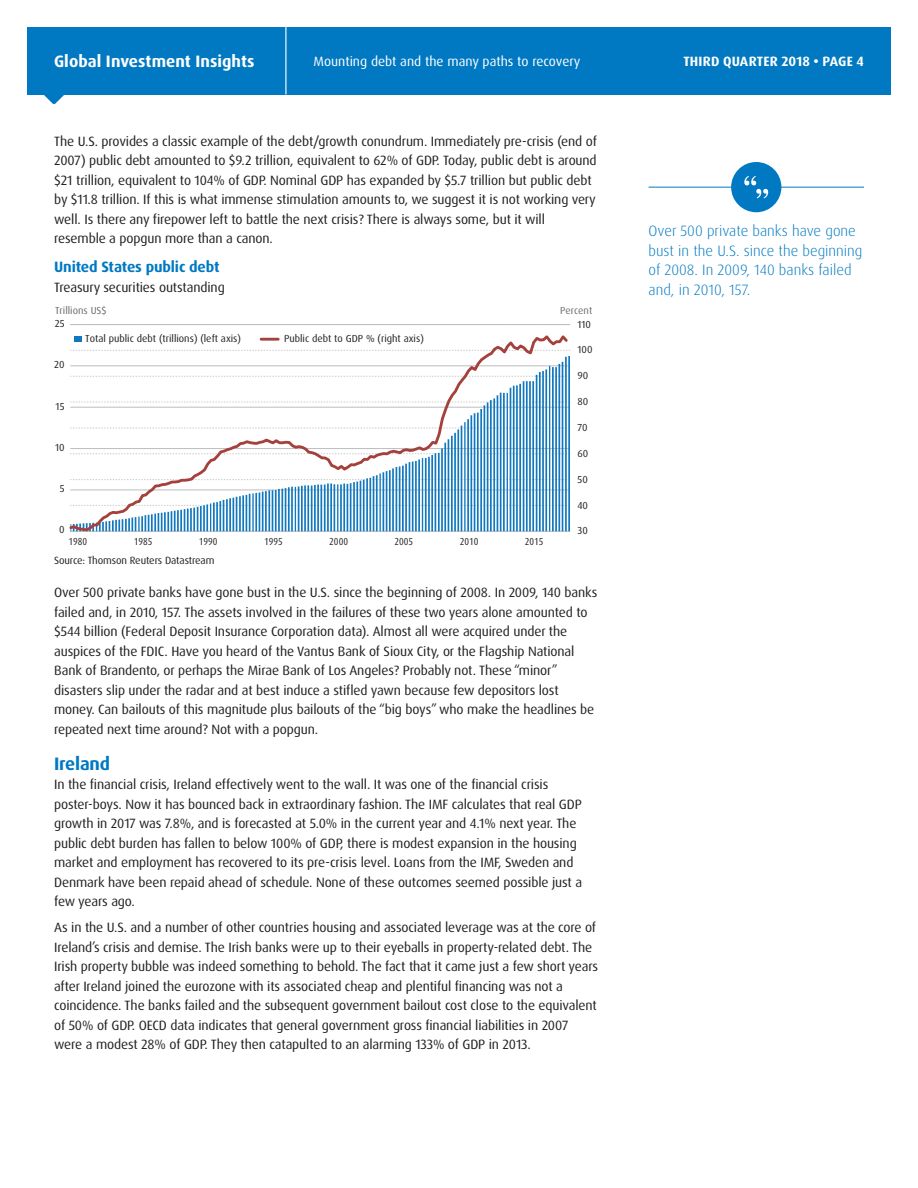
<style>
.page{position:relative;width:918px;height:1188px;background:#fff}
.page>*{position:absolute;margin:0;border:0;box-sizing:border-box;transform-origin:0 0}
.t1{font:700 18px "Dax OT";letter-spacing:-.01em;color:#0079c2}
.t2{font:700 16.5px "Dax OT";letter-spacing:.005em;color:#fff}
.t3{font:300 15px/19.5px "Dax OT";color:#0079c2}
.t4{font:700 15px "Dax OT";letter-spacing:-.01em;color:#0079c2}
.t5{font:13.5px/19.5px "Dax OT";letter-spacing:-.01em;color:#231f20}
.t6{font:13.5px "Dax OT";color:#fff}
.t7{font:700 13.5px "Dax OT";letter-spacing:.01em;color:#fff}
.t8{font:10.5px "Dax OT";letter-spacing:-.01em;color:#231f20}
.t9{font:10.2px "Dax OT";color:#231f20}
.t10{font:condensed 10.2px "Dax OT";color:#231f20}
.t11{font:10.2px "Dax OT";color:#6c6d70}
</style>
<div class="page">
<div style="left:243px;top:27px;width:648px;height:67px;background:#0079c2"></div>
<div style="left:27px;top:27px;width:216px;height:67px;background:#0079c2"></div>
<svg style="left:43px;top:94px;width:22px;height:10px"></svg>
<hr style="left:285px;top:27px;width:1px;height:67px;background:#fff">
<hr style="left:649px;top:187px;width:215px;height:1px;background:#0079c2">
<div style="left:731px;top:162px;width:50px;height:50px;background:#0079c2;border-radius:50%"></div>
<svg style="left:744px;top:176px;width:24px;height:22px"></svg>
<svg style="left:70px;top:324px;width:500px;height:1px"></svg>
<svg style="left:69px;top:335px;width:501px;height:197px"></svg>
<p class="t2" style="left:54px;top:51px;width:202px">Global Investment Insights</p>
<p class="t6" style="left:314px;top:53px;width:268px">Mounting debt and the many paths to recovery</p>
<p class="t7" style="left:683px;top:53px;width:182px">THIRD QUARTER 2018 • PAGE 4</p>
<p class="t5" style="left:54px;top:131px;width:544px">The U.S. provides a classic example of the debt/growth conundrum. Immediately pre-crisis (end of 2007) public debt amounted to $9.2 trillion, equivalent to 62% of GDP. Today, public debt is around $21 trillion, equivalent to 104% of GDP. Nominal GDP has expanded by $5.7 trillion but public debt by $11.8 trillion. If this is what immense stimulation amounts to, we suggest it is not working very well. Is there any firepower left to battle the next crisis? There is always some, but it will resemble a popgun more than a canon.</p>
<p class="t4" style="left:54px;top:258px;width:167px">United States public debt</p>
<p class="t5" style="left:54px;top:278px;width:172px">Treasury securities outstanding</p>
<p class="t11" style="left:55px;top:304px;width:53px">Trillions US$</p>
<p class="t11" style="left:560px;top:304px;width:34px">Percent</p>
<p class="t9" style="left:55px;top:317px;width:11px">25</p>
<p class="t9" style="left:54px;top:358px;width:12px">20</p>
<p class="t9" style="left:56px;top:400px;width:10px">15</p>
<p class="t9" style="left:55px;top:441px;width:11px">10</p>
<p class="t9" style="left:60px;top:482px;width:6px">5</p>
<p class="t9" style="left:59px;top:523px;width:7px">0</p>
<p class="t9" style="left:85px;top:332px;width:157px">Total public debt (trillions) (left axis)</p>
<p class="t9" style="left:284px;top:332px;width:141px">Public debt to GDP % (right axis)</p>
<p class="t10" style="left:69px;top:535px;width:20px">1980</p>
<p class="t10" style="left:134px;top:535px;width:20px">1985</p>
<p class="t10" style="left:199px;top:535px;width:20px">1990</p>
<p class="t10" style="left:264px;top:535px;width:20px">1995</p>
<p class="t10" style="left:329px;top:535px;width:20px">2000</p>
<p class="t10" style="left:395px;top:535px;width:20px">2005</p>
<p class="t10" style="left:460px;top:535px;width:20px">2010</p>
<p class="t10" style="left:525px;top:535px;width:20px">2015</p>
<p class="t9" style="left:577px;top:318px;width:15px">110</p>
<p class="t9" style="left:577px;top:343px;width:17px">100</p>
<p class="t9" style="left:577px;top:369px;width:12px">90</p>
<p class="t9" style="left:577px;top:395px;width:12px">80</p>
<p class="t9" style="left:577px;top:421px;width:12px">70</p>
<p class="t9" style="left:577px;top:447px;width:12px">60</p>
<p class="t9" style="left:577px;top:473px;width:12px">50</p>
<p class="t9" style="left:577px;top:499px;width:12px">40</p>
<p class="t9" style="left:577px;top:524px;width:12px">30</p>
<p class="t8" style="left:54px;top:554px;width:162px">Source: Thomson Reuters Datastream</p>
<p class="t5" style="left:54px;top:583px;width:545px">Over 500 private banks have gone bust in the U.S. since the beginning of 2008. In 2009, 140 banks failed and, in 2010, 157. The assets involved in the failures of these two years alone amounted to $544 billion (Federal Deposit Insurance Corporation data). Almost all were acquired under the auspices of the FDIC. Have you heard of the Vantus Bank of Sioux City, or the Flagship National Bank of Brandento, or perhaps the Mirae Bank of Los Angeles? Probably not. These “minor” disasters slip under the radar and at best induce a stifled yawn because few depositors lost money. Can bailouts of this magnitude plus bailouts of the “big boys” who make the headlines be repeated next time around? Not with a popgun.</p>
<h1 class="t1" style="left:54px;top:752px;width:57px">Ireland</h1>
<p class="t5" style="left:54px;top:775px;width:529px">In the financial crisis, Ireland effectively went to the wall. It was one of the financial crisis poster-boys. Now it has bounced back in extraordinary fashion. The IMF calculates that real GDP growth in 2017 was 7.8%, and is forecasted at 5.0% in the current year and 4.1% next year. The public debt burden has fallen to below 100% of GDP, there is modest expansion in the housing market and employment has recovered to its pre-crisis level. Loans from the IMF, Sweden and Denmark have been repaid ahead of schedule. None of these outcomes seemed possible just a few years ago.</p>
<p class="t5" style="left:54px;top:918px;width:546px">As in the U.S. and a number of other countries housing and associated leverage was at the core of Ireland’s crisis and demise. The Irish banks were up to their eyeballs in property-related debt. The Irish property bubble was indeed something to behold. The fact that it came just a few short years after Ireland joined the eurozone with its associated cheap and plentiful financing was not a coincidence. The banks failed and the subsequent government bailout cost close to the equivalent of 50% of GDP. OECD data indicates that general government gross financial liabilities in 2007 were a modest 28% of GDP. They then catapulted to an alarming 133% of GDP in 2013.</p>
<p class="t3" style="left:649px;top:221px;width:215px">Over 500 private banks have gone bust in the U.S. since the beginning of 2008. In 2009, 140 banks failed and, in 2010, 157.</p>
</div>
